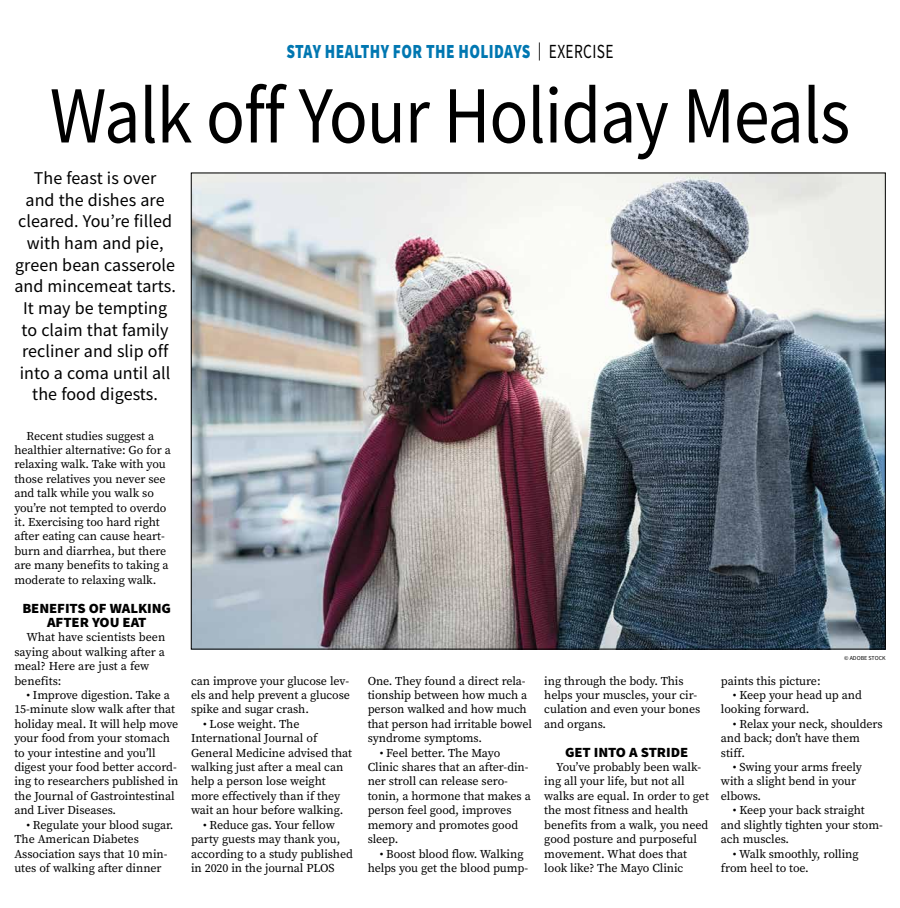
<style>
.page{position:relative;width:900px;height:908px;background:#fff}
.page>*{position:absolute;margin:0;border:0;box-sizing:border-box;transform-origin:0 0}
.t1{font:81px "Source Sans Pro";letter-spacing:-.015em;color:#000;scale:.89 1}
.t2{font:900 20px "Source Sans Pro";letter-spacing:.025em;color:#0077b1;scale:.77 1}
.t3{font:18px/21.6px "Source Sans Pro";letter-spacing:.005em;color:#000;text-align:center}
.t4{font:900 14px/14.4px "Source Sans Pro";letter-spacing:-.005em;color:#000;text-align:center;scale:1.05 1}
.t5{font:12px/14.4px "Source Serif Pro";letter-spacing:-.005em;color:#000}
.t6{font:6px "Source Sans Pro";color:#000}
.s1{font-weight:400;font-size:18px;color:#000}
.s2{font-weight:400;color:#000}
</style>
<div class="page">
<img style="left:193px;top:175px;width:691px;height:472px">
<h2 class="t2" style="left:286px;top:38px;width:426px">STAY HEALTHY FOR THE HOLIDAYS <span class="s1">|</span> <span class="s2">EXERCISE</span></h2>
<h1 class="t1" style="left:50px;top:64px;width:901px">Walk off Your Holiday Meals</h1>
<h3 class="t3" style="left:14px;top:167px;width:163px">The feast is over<br>and the dishes are cleared. You’re filled with ham and pie, green bean casserole and mincemeat tarts.<br>It may be tempting to claim that family recliner and slip off into a coma until all the food digests.</h3>
<p class="t5" style="left:14px;top:428px;width:158px;text-indent:12px">Recent studies suggest a healthier alternative: Go for a relaxing walk. Take with you those relatives you never see and talk while you walk so you’re not tempted to overdo it. Exercising too hard right after eating can cause heart&shy;burn and diarrhea, but there are many benefits to taking a moderate to relaxing walk.</p>
<p class="t4" style="left:22px;top:600px;width:143px">BENEFITS OF WALKING<br>AFTER YOU EAT</p>
<p class="t5" style="left:14px;top:630px;width:152px;text-indent:12px">What have scientists been saying about walking after a meal? Here are just a few benefits:</p>
<p class="t5" style="left:14px;top:687px;width:166px;text-indent:12px">• Improve digestion. Take a<br>15-minute slow walk after that holiday meal. It will help move your food from your stomach to your intestine and you’ll digest your food better accord&shy;ing to researchers published in the Journal of Gastrointestinal and Liver Diseases.</p>
<p class="t5" style="left:14px;top:817px;width:161px;text-indent:12px">• Regulate your blood sugar.<br>The American Diabetes<br>Association says that 10 min&shy;utes of walking after dinner</p>
<p class="t5" style="left:191px;top:673px;width:161px;text-align:justify">can improve your glucose lev&shy;els and help prevent a glucose spike and sugar crash.</p>
<p class="t5" style="left:191px;top:716px;width:163px;text-indent:12px">• Lose weight. The<br>International Journal of<br>General Medicine advised that walking just after a meal can help a person lose weight more effectively than if they wait an hour before walking.</p>
<p class="t5" style="left:191px;top:817px;width:163px;text-indent:12px">• Reduce gas. Your fellow party guests may thank you, according to a study published in 2020 in the journal PLOS</p>
<p class="t5" style="left:368px;top:673px;width:166px">One. They found a direct rela&shy;tionship between how much a person walked and how much that person had irritable bowel syndrome symptoms.</p>
<p class="t5" style="left:368px;top:745px;width:165px;text-indent:12px">• Feel better. The Mayo<br>Clinic shares that an after-din&shy;ner stroll can release sero&shy;tonin, a hormone that makes a person feel good, improves memory and promotes good sleep.</p>
<p class="t5" style="left:368px;top:846px;width:162px;text-indent:12px">• Boost blood flow. Walking helps you get the blood pump-</p>
<p class="t5" style="left:544px;top:673px;width:157px">ing through the body. This helps your muscles, your cir&shy;culation and even your bones and organs.</p>
<p class="t4" style="left:565px;top:744px;width:119px">GET INTO A STRIDE</p>
<p class="t5" style="left:544px;top:759px;width:166px;text-indent:12px">You’ve probably been walk&shy;ing all your life, but not all walks are equal. In order to get the most fitness and health benefits from a walk, you need good posture and purposeful movement. What does that look like? The Mayo Clinic</p>
<p class="t6" style="left:844px;top:653px;width:43px">© ADOBE STOCK</p>
<p class="t5" style="left:721px;top:673px;width:101px">paints this picture:</p>
<p class="t5" style="left:721px;top:687px;width:142px;text-indent:12px">• Keep your head up and looking forward.</p>
<p class="t5" style="left:721px;top:716px;width:163px;text-indent:12px">• Relax your neck, shoulders and back; don’t have them stiff.</p>
<p class="t5" style="left:721px;top:759px;width:142px;text-indent:12px">• Swing your arms freely with a slight bend in your elbows.</p>
<p class="t5" style="left:721px;top:802px;width:163px;text-indent:12px">• Keep your back straight and slightly tighten your stom&shy;ach muscles.</p>
<p class="t5" style="left:721px;top:846px;width:139px;text-indent:12px">• Walk smoothly, rolling from heel to toe.</p>
</div>
